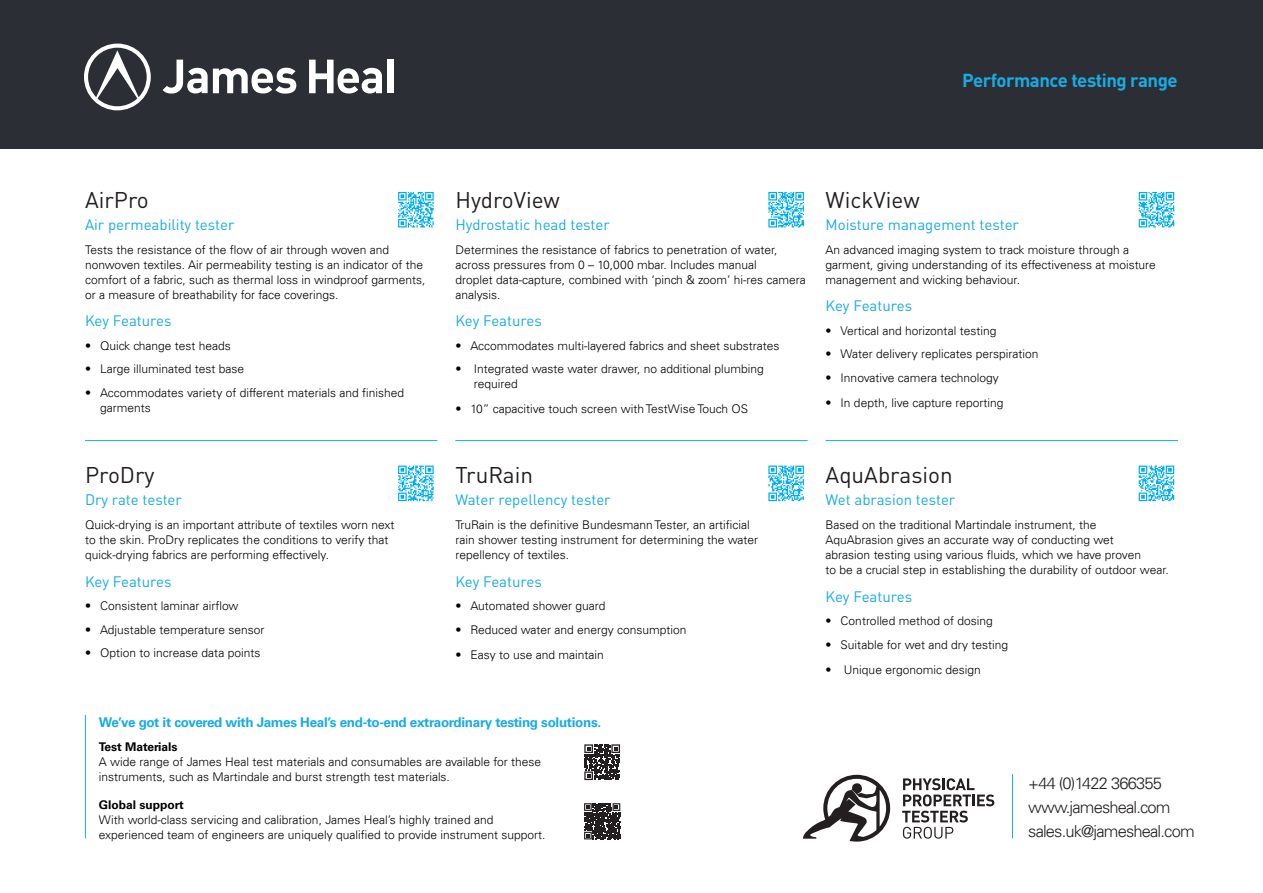
<style>
.page{position:relative;width:1263px;height:893px;background:#fff}
.page>*{position:absolute;margin:0;border:0;box-sizing:border-box;transform-origin:0 0}
.Body-Text-Style{font:22.5px "DINOT";color:#231f20}
.t1{font:700 18.6px "DINOT";letter-spacing:-.025em;color:#18ace3}
.t2{font:300 16.5px "Univers LT";letter-spacing:-.05em;color:#231f20}
.Body-Text-Style-2{font:15px "DINOT";color:#18ace3}
.Body-Text-Style-3{font:700 13.5px "Univers LT Pro 65";letter-spacing:-.025em;color:#18ace3}
.Body-Text-Style-4{font:300 12px/15px "Univers LT";color:#000}
.Body-Text-Style-5{font:700 12px "Univers LT Pro 65";color:#000}
</style>
<div class="page">
<svg style="left:398px;top:192px;width:36px;height:35px"></svg>
<svg style="left:398px;top:466px;width:36px;height:35px"></svg>
<svg style="left:768px;top:192px;width:36px;height:35px"></svg>
<svg style="left:768px;top:466px;width:36px;height:35px"></svg>
<svg style="left:1139px;top:192px;width:35px;height:35px"></svg>
<svg style="left:1139px;top:466px;width:35px;height:35px"></svg>
<hr style="left:85px;top:440px;width:352px;height:1px;background:#18ace3">
<hr style="left:455px;top:440px;width:353px;height:1px;background:#18ace3">
<hr style="left:826px;top:440px;width:352px;height:1px;background:#18ace3">
<div style="left:0;top:0;width:1263px;height:149px;background:#2b2e34"></div>
<svg style="left:84px;top:44px;width:67px;height:66px"></svg>
<div style="left:387px;top:60px;width:6px;height:33px;background:#fff"></div>
<svg style="left:163px;top:60px;width:133px;height:34px"></svg>
<svg style="left:309px;top:60px;width:73px;height:34px"></svg>
<svg style="left:803px;top:775px;width:87px;height:67px"></svg>
<svg style="left:902px;top:778px;width:92px;height:61px"></svg>
<hr style="left:1012px;top:774px;width:1px;height:64px;background:#18ace3">
<hr style="left:85px;top:715px;width:1px;height:123px;background:#18ace3">
<svg style="left:584px;top:744px;width:36px;height:36px"></svg>
<svg style="left:584px;top:803px;width:37px;height:37px"></svg>
<svg style="left:584px;top:803px;width:36px;height:36px"></svg>
<p class="t1" style="left:962px;top:68px;width:217px">Performance testing range</p>
<p class="Body-Text-Style" style="left:85px;top:185px;width:65px">AirPro</p>
<p class="Body-Text-Style-2" style="left:85px;top:215px;width:151px">Air permeability tester</p>
<p class="Body-Text-Style-4" style="left:85px;top:242px;width:342px">Tests the resistance of the flow of air through woven and nonwoven textiles. Air permeability testing is an indicator of the comfort of a fabric, such as thermal loss in windproof garments, or a measure of breathability for face coverings.</p>
<p class="Body-Text-Style-2" style="left:85px;top:312px;width:88px">Key Features</p>
<p class="Body-Text-Style-4" style="left:85px;top:338px;width:147px">• Quick change test heads</p>
<p class="Body-Text-Style-4" style="left:85px;top:362px;width:161px">• Large illuminated test base</p>
<p class="Body-Text-Style-4" style="left:100px;top:385px;width:306px;text-indent:-15px">• Accommodates variety of different materials and finished garments</p>
<p class="Body-Text-Style" style="left:85px;top:461px;width:71px">ProDry</p>
<p class="Body-Text-Style-2" style="left:85px;top:491px;width:98px">Dry rate tester</p>
<p class="Body-Text-Style-4" style="left:85px;top:517px;width:311px">Quick-drying is an important attribute of textiles worn next to the skin. ProDry replicates the conditions to verify that quick-drying fabrics are performing effectively.</p>
<p class="Body-Text-Style-2" style="left:85px;top:572px;width:88px">Key Features</p>
<p class="Body-Text-Style-4" style="left:85px;top:598px;width:155px">• Consistent laminar airflow</p>
<p class="Body-Text-Style-4" style="left:85px;top:622px;width:181px">• Adjustable temperature sensor</p>
<p class="Body-Text-Style-4" style="left:85px;top:645px;width:177px">• Option to increase data points</p>
<p class="Body-Text-Style" style="left:455px;top:185px;width:106px">HydroView</p>
<p class="Body-Text-Style-2" style="left:455px;top:215px;width:156px">Hydrostatic head tester</p>
<p class="Body-Text-Style-4" style="left:455px;top:242px;width:352px">Determines the resistance of fabrics to penetration of water, across pressures from 0 – 10,000 mbar. Includes manual<br>droplet data-capture, combined with ‘pinch &amp; zoom’ hi-res camera analysis.</p>
<p class="Body-Text-Style-2" style="left:455px;top:312px;width:88px">Key Features</p>
<p class="Body-Text-Style-4" style="left:455px;top:338px;width:326px">• Accommodates multi-layered fabrics and sheet substrates</p>
<p class="Body-Text-Style-4" style="left:474px;top:362px;width:292px;text-indent:-18px">• Integrated waste water drawer, no additional plumbing required</p>
<p class="Body-Text-Style-4" style="left:455px;top:402px;width:294px">• 10” capacitive touch screen with TestWise Touch OS</p>
<p class="Body-Text-Style" style="left:455px;top:461px;width:79px">TruRain</p>
<p class="Body-Text-Style-2" style="left:455px;top:491px;width:157px">Water repellency tester</p>
<p class="Body-Text-Style-4" style="left:455px;top:517px;width:304px">TruRain is the definitive Bundesmann Tester, an artificial rain shower testing instrument for determining the water repellency of textiles.</p>
<p class="Body-Text-Style-2" style="left:455px;top:572px;width:88px">Key Features</p>
<p class="Body-Text-Style-4" style="left:455px;top:598px;width:152px">• Automated shower guard</p>
<p class="Body-Text-Style-4" style="left:455px;top:622px;width:233px">• Reduced water and energy consumption</p>
<p class="Body-Text-Style-4" style="left:455px;top:647px;width:150px">• Easy to use and maintain</p>
<p class="Body-Text-Style-3" style="left:99px;top:712px;width:504px">We’ve got it covered with James Heal’s end-to-end extraordinary testing solutions.</p>
<p class="Body-Text-Style-5" style="left:99px;top:738px;width:80px">Test Materials</p>
<p class="Body-Text-Style-4" style="left:99px;top:754px;width:444px">A wide range of James Heal test materials and consumables are available for these instruments, such as Martindale and burst strength test materials.</p>
<p class="Body-Text-Style-5" style="left:99px;top:796px;width:87px">Global support</p>
<p class="Body-Text-Style-4" style="left:99px;top:812px;width:448px">With world-class servicing and calibration, James Heal’s highly trained and experienced team of engineers are uniquely qualified to provide instrument support.</p>
<p class="Body-Text-Style" style="left:826px;top:185px;width:96px">WickView</p>
<p class="Body-Text-Style-2" style="left:826px;top:215px;width:195px">Moisture management tester</p>
<p class="Body-Text-Style-4" style="left:826px;top:242px;width:332px">An advanced imaging system to track moisture through a garment, giving understanding of its effectiveness at moisture management and wicking behaviour.</p>
<p class="Body-Text-Style-2" style="left:826px;top:297px;width:88px">Key Features</p>
<p class="Body-Text-Style-4" style="left:826px;top:323px;width:172px">• Vertical and horizontal testing</p>
<p class="Body-Text-Style-4" style="left:826px;top:347px;width:214px">• Water delivery replicates perspiration</p>
<p class="Body-Text-Style-4" style="left:826px;top:370px;width:175px">• Innovative camera technology</p>
<p class="Body-Text-Style-4" style="left:826px;top:395px;width:179px">• In depth, live capture reporting</p>
<p class="Body-Text-Style" style="left:826px;top:461px;width:129px">AquAbrasion</p>
<p class="Body-Text-Style-2" style="left:826px;top:491px;width:131px">Wet abrasion tester</p>
<p class="Body-Text-Style-4" style="left:826px;top:517px;width:345px">Based on the traditional Martindale instrument, the<br>AquAbrasion gives an accurate way of conducting wet<br>abrasion testing using various fluids, which we have proven<br>to be a crucial step in establishing the durability of outdoor wear.</p>
<p class="Body-Text-Style-2" style="left:826px;top:587px;width:88px">Key Features</p>
<p class="Body-Text-Style-4" style="left:826px;top:613px;width:169px">• Controlled method of dosing</p>
<p class="Body-Text-Style-4" style="left:826px;top:637px;width:184px">• Suitable for wet and dry testing</p>
<p class="Body-Text-Style-4" style="left:826px;top:662px;width:157px">• Unique ergonomic design</p>
<p class="t2" style="left:1028px;top:773px;width:135px">+44 (0)1422 366355</p>
<p class="t2" style="left:1028px;top:797px;width:144px">www.jamesheal.com</p>
<p class="t2" style="left:1028px;top:821px;width:168px">sales.uk@jamesheal.com</p>
</div>
